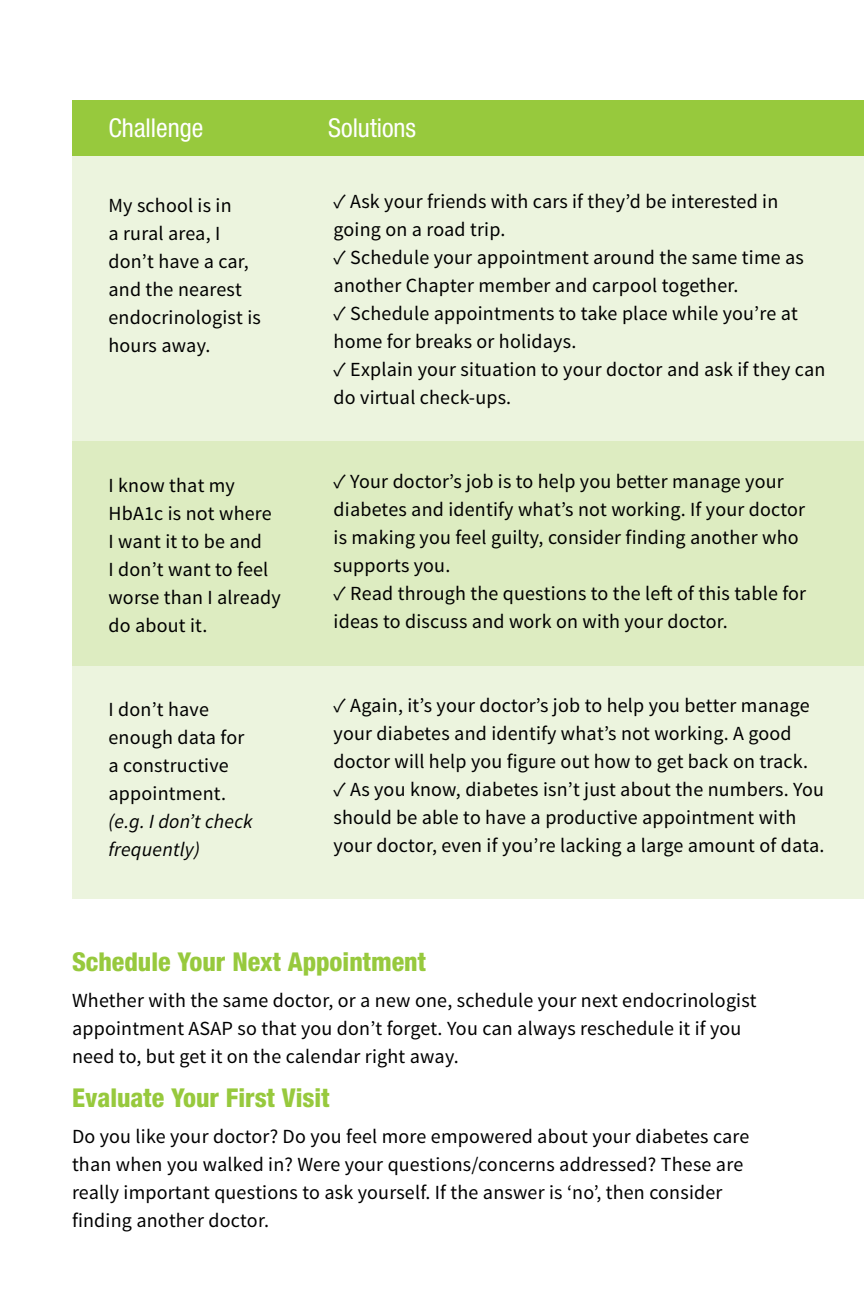
<style>
.page{position:relative;width:864px;height:1296px;background:#fff}
.page>*{position:absolute;margin:0;border:0;box-sizing:border-box;transform-origin:0 0}
.t1{font:800 condensed 26px "Helvetica Neue LT Std";color:#97c93d}
.t2{font:condensed 26px "Helvetica Neue LT Std";color:#fff}
.t3{font:20px/28px "Source Sans Pro";letter-spacing:.01em;color:#000}
.t4{font:italic 20px/28px "Source Sans Pro";letter-spacing:.01em;color:#000}
</style>
<div class="page">
<div style="left:72px;top:100px;width:792px;height:56px;background:#97c93d"></div>
<div style="left:72px;top:441px;width:792px;height:225px;background:#ddecc1"></div>
<div style="left:72px;top:666px;width:792px;height:233px;background:#ecf4de"></div>
<div style="left:72px;top:156px;width:792px;height:285px;background:#ecf4de"></div>
<h1 class="t2" style="left:109px;top:112px;width:96px">Challenge</h1>
<h1 class="t2" style="left:328px;top:112px;width:90px">Solutions</h1>
<p class="t3" style="left:109px;top:192px;width:154px">My school is in<br>a rural area, I don’t have a car, and the nearest endocrinologist is hours away.</p>
<p class="t3" style="left:109px;top:472px;width:174px">I know that my<br>HbA1c is not where<br>I want it to be and<br>I don’t want to feel worse than I already do about it.</p>
<p class="t3" style="left:109px;top:696px;width:137px">I don’t have enough data for a constructive appointment.</p>
<p class="t4" style="left:109px;top:807px;width:146px">(e.g. I don’t check frequently)</p>
<p class="t3" style="left:334px;top:188px;width:446px">✓ Ask your friends with cars if they’d be interested in going on a road trip.</p>
<p class="t3" style="left:334px;top:244px;width:472px">✓ Schedule your appointment around the same time as another Chapter member and carpool together.</p>
<p class="t3" style="left:334px;top:300px;width:466px">✓ Schedule appointments to take place while you’re at home for breaks or holidays.</p>
<p class="t3" style="left:334px;top:356px;width:493px">✓ Explain your situation to your doctor and ask if they can do virtual check-ups.</p>
<p class="t3" style="left:334px;top:468px;width:473px">✓ Your doctor’s job is to help you better manage your diabetes and identify what’s not working. If your doctor is making you feel guilty, consider finding another who supports you.</p>
<p class="t3" style="left:334px;top:580px;width:474px">✓ Read through the questions to the left of this table for ideas to discuss and work on with your doctor.</p>
<p class="t3" style="left:334px;top:692px;width:478px">✓ Again, it’s your doctor’s job to help you better manage your diabetes and identify what’s not working. A good doctor will help you figure out how to get back on track.</p>
<p class="t3" style="left:334px;top:776px;width:492px">✓ As you know, diabetes isn’t just about the numbers. You should be able to have a productive appointment with your doctor, even if you’re lacking a large amount of data.</p>
<h1 class="t1" style="left:72px;top:945px;width:355px">Schedule Your Next Appointment</h1>
<p class="t3" style="left:72px;top:986px;width:686px">Whether with the same doctor, or a new one, schedule your next endocrinologist appointment ASAP so that you don’t forget. You can always reschedule it if you need to, but get it on the calendar right away.</p>
<h1 class="t1" style="left:72px;top:1081px;width:259px">Evaluate Your First Visit</h1>
<p class="t3" style="left:72px;top:1122px;width:679px">Do you like your doctor? Do you feel more empowered about your diabetes care than when you walked in? Were your questions/concerns addressed? These are really important questions to ask yourself. If the answer is ‘no’, then consider finding another doctor.</p>
</div>
